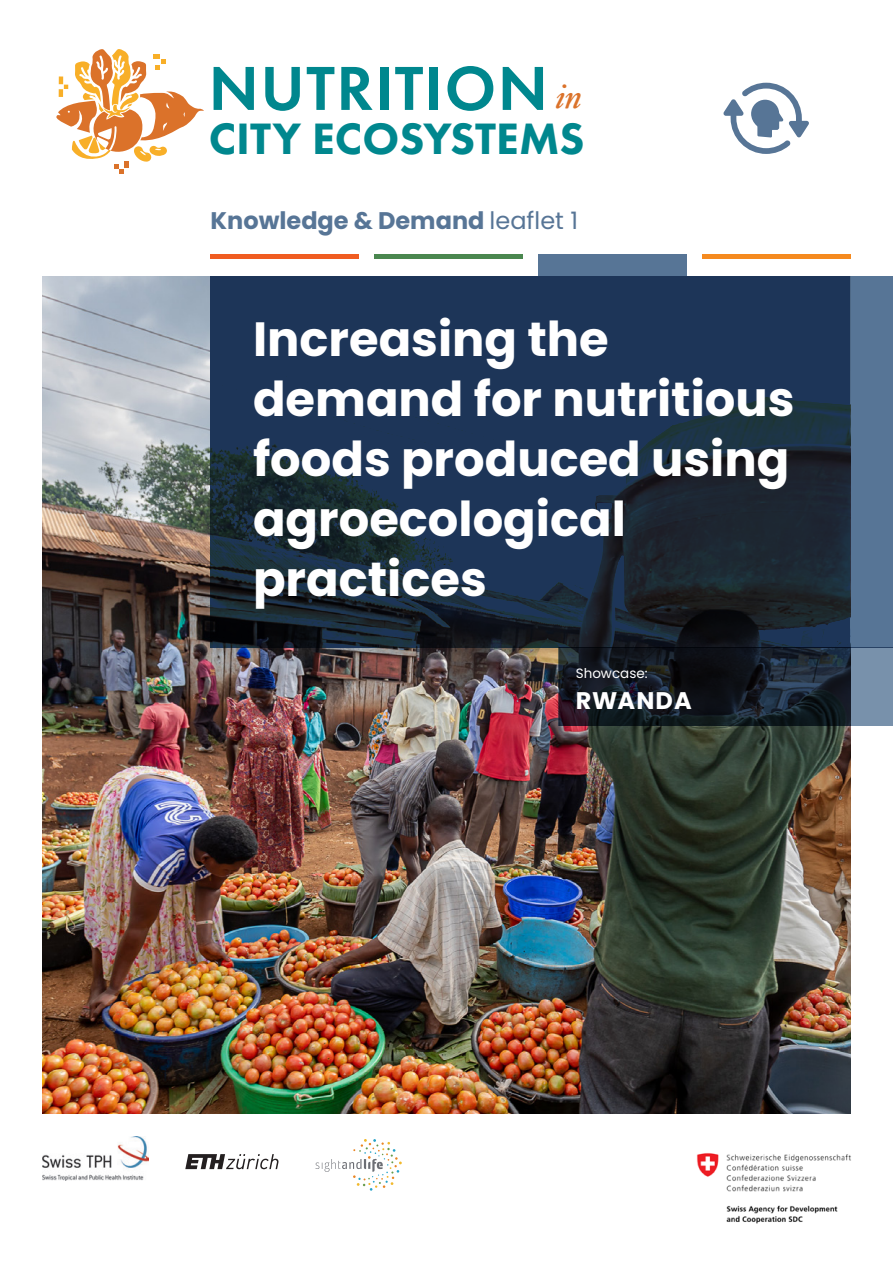
<style>
.page{position:relative;width:893px;height:1263px;background:#fff}
.page>*{position:absolute;margin:0;border:0;box-sizing:border-box;transform-origin:0 0}
.t1{font:600 64.35px "Futura PT";letter-spacing:.025em;color:#00878e}
.t2{font:700 48px/60px "Poppins";color:#fff}
.t3{font:800 45.6px "Futura PT";color:#00878e}
.t4{font:italic 34.5px "Hoefler Text";color:#db722a}
.t5{font:700 24px "Poppins";color:#577596}
.t6{font:700 24px "Poppins";letter-spacing:.05em;color:#fff}
.t7{font:13.5px "Poppins";color:#fff}
.s1{font-weight:400}
</style>
<div class="page">
<img style="left:43px;top:276px;width:807px;height:838px">
<svg style="left:56px;top:49px;width:148px;height:125px"></svg>
<svg style="left:185px;top:1154px;width:93px;height:15px"></svg>
<img style="left:43px;top:1136px;width:105px;height:44px">
<svg style="left:315px;top:1139px;width:87px;height:52px"></svg>
<img style="left:696px;top:1153px;width:155px;height:71px">
<hr style="left:210px;top:255px;width:149px;height:4px;background:#f05c21">
<hr style="left:374px;top:255px;width:149px;height:4px;background:#4a874f">
<div style="left:538px;top:255px;width:149px;height:21px;background:#577596"></div>
<hr style="left:702px;top:255px;width:148px;height:4px;background:#f58a1f">
<svg style="left:723px;top:83px;width:86px;height:71px"></svg>
<svg style="left:210px;top:276px;width:683px;height:371px;background:#1f324b"></svg>
<svg style="left:559px;top:647px;width:334px;height:79px;background:#212a35"></svg>
<h1 class="t1" style="left:209px;top:48px;width:341px">NUTRITION</h1>
<p class="t4" style="left:556px;top:76px;width:28px">in</p>
<p class="t3" style="left:209px;top:110px;width:377px">CITY ECOSYSTEMS</p>
<p class="t5" style="left:210px;top:207px;width:369px">Knowledge &amp; Demand <span class="s1">leaflet 1</span></p>
<p class="t2" style="left:253px;top:310px;width:543px">Increasing the demand for nutritious foods produced using agroecological practices</p>
<p class="t7" style="left:576px;top:666px;width:73px">Showcase:</p>
<p class="t6" style="left:576px;top:687px;width:118px">RWANDA</p>
</div>
